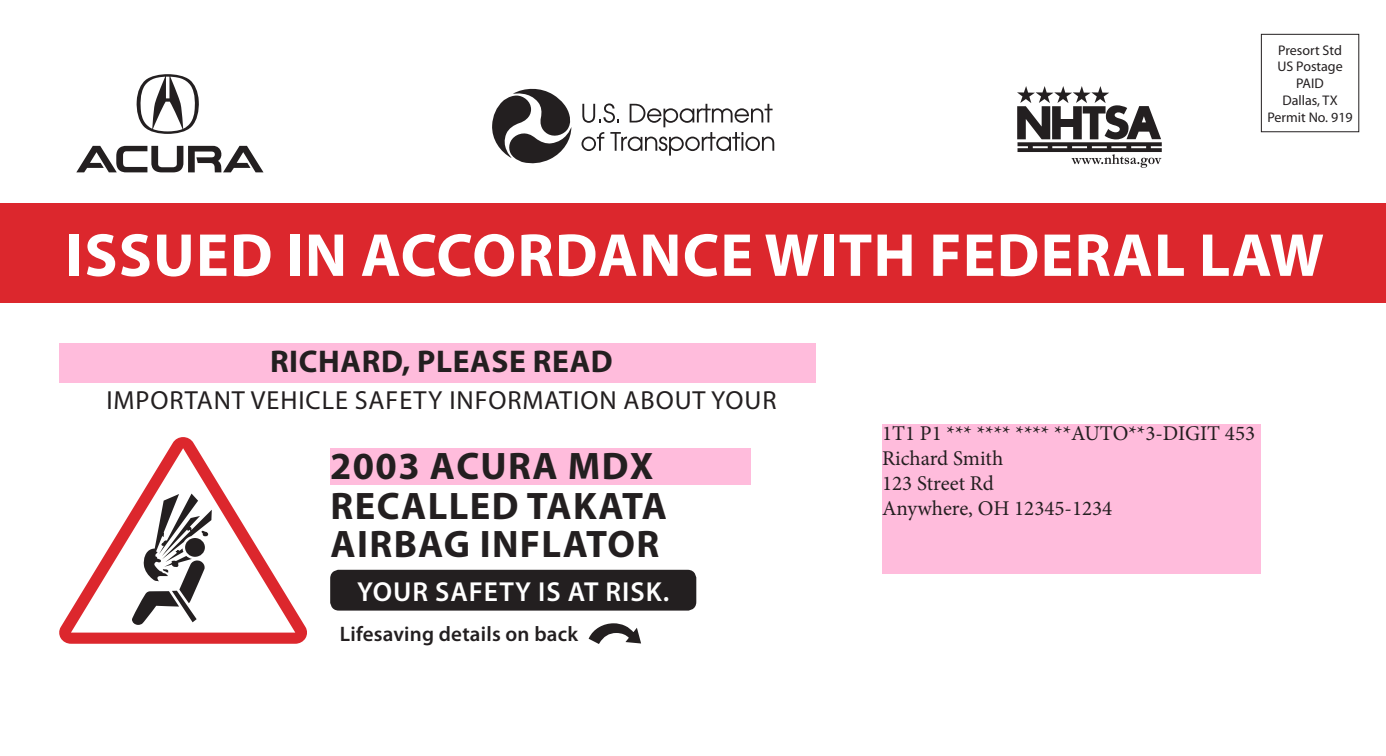
<style>
.page{position:relative;width:1386px;height:756px;background:#fff}
.page>*{position:absolute;margin:0;border:0;box-sizing:border-box;transform-origin:0 0}
.t1{font:700 61.25px "Myriad Pro";letter-spacing:.02em;color:#fff}
.t2{font:700 38.5px/38.5px "Myriad Pro";letter-spacing:.035em;color:#231f20}
.t3{font:700 31.5px "Myriad Pro";letter-spacing:.02em;color:#231f20}
.t4{font:600 27.65px "Myriad Pro";letter-spacing:.035em;color:#fff}
.t5{font:26.25px "Myriad Pro";letter-spacing:.035em;color:#231f20}
.t6{font:21px/25.2px "Minion Pro";color:#231f20}
.t7{font:600 21px "Myriad Pro";letter-spacing:.01em;color:#231f20}
.t8{font:14px/16.8px "Myriad Pro";color:#231f20;text-align:center}
</style>
<div class="page">
<div style="left:0;top:203px;width:1386px;height:100px;background:#dc272d"></div>
<div style="left:882px;top:424px;width:379px;height:150px;background:#ffbcdc"></div>
<div style="left:59px;top:344px;width:757px;height:39px;background:#ffbcdc"></div>
<div style="left:330px;top:448px;width:421px;height:37px;background:#ffbcdc"></div>
<div style="left:1261px;top:34px;width:98px;height:98px;border:1px solid #231f20"></div>
<svg style="left:59px;top:437px;width:248px;height:207px"></svg>
<svg style="left:132px;top:494px;width:80px;height:131px"></svg>
<svg style="left:588px;top:623px;width:53px;height:21px"></svg>
<div style="left:331px;top:571px;width:364px;height:39px;background:#231f20;border-radius:8px"></div>
<div style="left:330px;top:570px;width:366px;height:41px;border:2px solid #231f20;border-radius:8px"></div>
<svg style="left:492px;top:88px;width:80px;height:76px"></svg>
<svg style="left:1017px;top:86px;width:145px;height:82px"></svg>
<svg style="left:582px;top:103px;width:192px;height:53px"></svg>
<svg style="left:76px;top:146px;width:188px;height:27px"></svg>
<svg style="left:136px;top:74px;width:63px;height:60px"></svg>
<p class="t8" style="left:1267px;top:42px;width:87px">Presort Std<br>US Postage<br>PAID<br>Dallas, TX<br>Permit No. 919</p>
<h1 class="t1" style="left:66px;top:215px;width:1260px">ISSUED IN ACCORDANCE WITH FEDERAL LAW</h1>
<h3 class="t3" style="left:270px;top:341px;width:344px">RICHARD, PLEASE READ</h3>
<p class="t5" style="left:106px;top:386px;width:672px">IMPORTANT VEHICLE SAFETY INFORMATION ABOUT YOUR</p>
<h2 class="t2" style="left:330px;top:445px;width:325px">2003 ACURA MDX</h2>
<h2 class="t2" style="left:331px;top:485px;width:338px">RECALLED TAKATA<br>AIRBAG INFLATOR</h2>
<h3 class="t4" style="left:357px;top:576px;width:314px">YOUR SAFETY IS AT RISK.</h3>
<p class="t7" style="left:340px;top:623px;width:240px">Lifesaving details on back</p>
<p class="t6" style="left:882px;top:421px;width:375px">1T1 P1 *** **** **** **AUTO**3-DIGIT 453<br>Richard Smith<br>123 Street Rd<br>Anywhere, OH 12345-1234</p>
</div>
